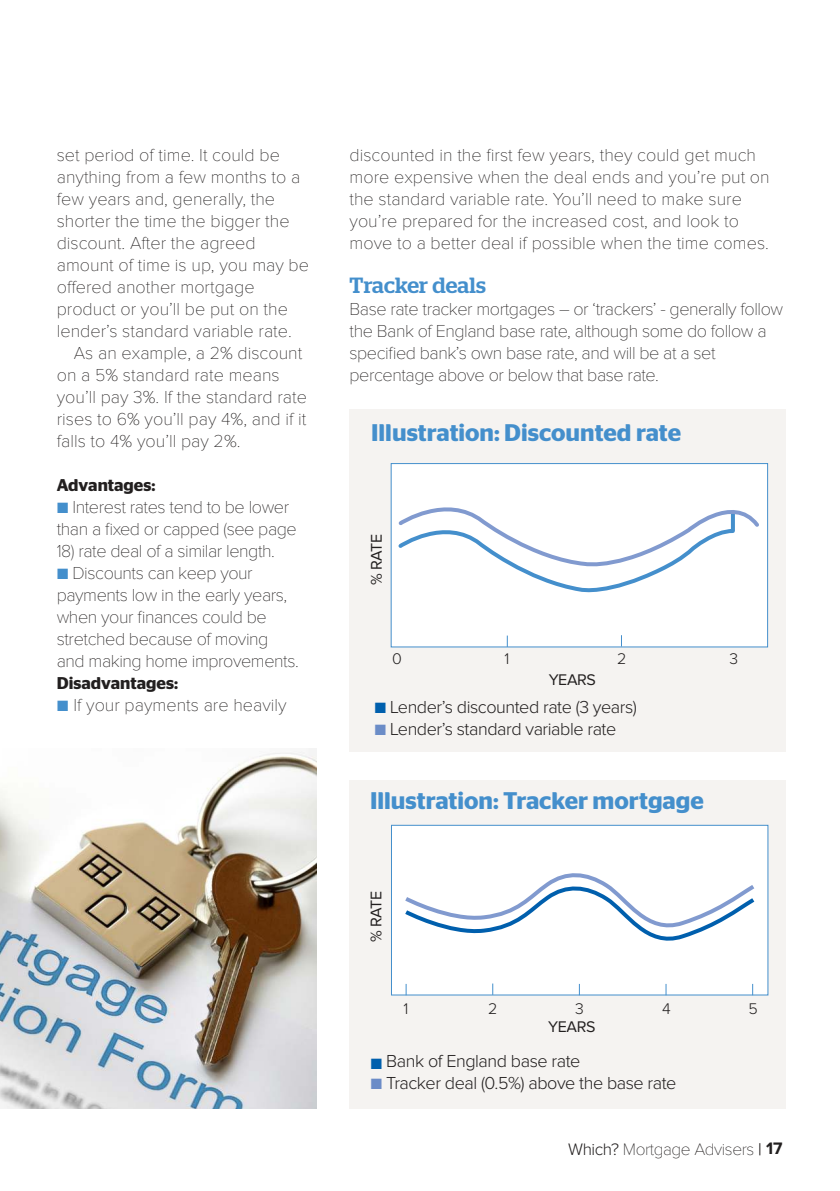
<style>
.page{position:relative;width:840px;height:1191px;background:#fff}
.page>*{position:absolute;margin:0;border:0;box-sizing:border-box;transform-origin:0 0}
.t1{font:600 24px "Stag Sans";color:#448fcc}
.t2{font:500 22px "Stag";letter-spacing:.005em;color:#448fcc}
.t3{font:100 18px/22px "Proxima Nova";color:#221f1f}
.t4{font:100 18px/22px "Proxima Nova";letter-spacing:-.025em;color:#221f1f}
.t5{font:300 18px "Proxima Nova";letter-spacing:-.025em;color:#221f1f}
.t6{font:100 17.2px "Proxima Nova";letter-spacing:-.025em;color:#221f1f}
.t7{font:600 17px "Stag Sans";color:#221f1f}
.t8{font:16px "Proxima Nova";letter-spacing:-.025em;color:#221f1f}
.t9{font:300 16px "Proxima Nova";color:#221f1f}
.s1{font-weight:700;color:#448fcc}
.s2{font-weight:700;color:#005fad}
.s3{font-weight:700;color:#6b8cc7}
.s4{font-weight:300}
.s5{font-weight:400}
.s6{font-weight:700}
</style>
<div class="page">
<div style="left:349px;top:780px;width:437px;height:328px;background:#f5f3f1"></div>
<div style="left:391px;top:825px;width:376px;height:170px;background:#fff"></div>
<div style="left:391px;top:824px;width:377px;height:171px;border:1px solid #448fcc"></div>
<svg style="left:492px;top:983px;width:1px;height:12px"></svg>
<svg style="left:405px;top:873px;width:350px;height:68px"></svg>
<div style="left:349px;top:410px;width:437px;height:342px;background:#f5f3f1"></div>
<div style="left:391px;top:463px;width:376px;height:184px;background:#fff"></div>
<div style="left:390px;top:463px;width:377px;height:184px;border:1px solid #448fcc"></div>
<svg style="left:398px;top:507px;width:361px;height:86px"></svg>
<svg style="left:506px;top:635px;width:1px;height:12px"></svg>
<img style="left:0;top:749px;width:316px;height:359px">
<p class="t3" style="left:57px;top:145px;width:224px">set period of time. It could be</p>
<p class="t3" style="left:57px;top:167px;width:245px">anything from a few months to a</p>
<p class="t3" style="left:57px;top:189px;width:220px">few years and, generally, the</p>
<p class="t3" style="left:57px;top:211px;width:234px">shorter the time the bigger the</p>
<p class="t3" style="left:57px;top:233px;width:200px">discount. After the agreed</p>
<p class="t3" style="left:57px;top:255px;width:254px">amount of time is up, you may be</p>
<p class="t3" style="left:57px;top:277px;width:199px">offered another mortgage</p>
<p class="t3" style="left:57px;top:299px;width:232px">product or you’ll be put on the</p>
<p class="t3" style="left:57px;top:321px;width:236px">lender’s standard variable rate.</p>
<p class="t3" style="left:74px;top:343px;width:230px">As an example, a 2% discount</p>
<p class="t3" style="left:57px;top:365px;width:224px">on a 5% standard rate means</p>
<p class="t3" style="left:57px;top:387px;width:252px">you’ll pay 3%. If the standard rate</p>
<p class="t3" style="left:57px;top:409px;width:251px">rises to 6% you’ll pay 4%, and if it</p>
<p class="t3" style="left:57px;top:431px;width:185px">falls to 4% you’ll pay 2%.</p>
<p class="t7" style="left:57px;top:478px;width:100px">Advantages:</p>
<p class="t4" style="left:57px;top:497px;width:241px"><span class="s1">■</span> Interest rates tend to be lower than a fixed or capped (see page</p>
<p class="t4" style="left:57px;top:541px;width:220px">18) rate deal of a similar length.</p>
<p class="t4" style="left:57px;top:563px;width:243px"><span class="s1">■</span> Discounts can keep your payments low in the early years, when your finances could be stretched because of moving and making home improvements.</p>
<p class="t7" style="left:57px;top:676px;width:123px">Disadvantages:</p>
<p class="t3" style="left:57px;top:695px;width:231px"><span class="s1">■</span> If your payments are heavily</p>
<p class="t3" style="left:349px;top:145px;width:421px">discounted in the first few years, they could get much more expensive when the deal ends and you’re put on the standard variable rate. You’ll need to make sure you’re prepared for the increased cost, and look to move to a better deal if possible when the time comes.</p>
<p class="t2" style="left:349px;top:277px;width:138px">Tracker deals</p>
<p class="t4" style="left:349px;top:299px;width:435px">Base rate tracker mortgages – or ‘trackers’ - generally follow the Bank of England base rate, although some do follow a specified bank’s own base rate, and will be at a set percentage above or below that base rate.</p>
<h1 class="t1" style="left:371px;top:423px;width:311px">Illustration: Discounted rate</h1>
<p class="t8" style="left:369px;top:585px;width:53px;rotate:-90deg">% RATE</p>
<p class="t9" style="left:392px;top:651px;width:11px">0</p>
<p class="t9" style="left:504px;top:651px;width:6px">1</p>
<p class="t9" style="left:616px;top:651px;width:11px">2</p>
<p class="t9" style="left:729px;top:651px;width:10px">3</p>
<p class="t8" style="left:548px;top:673px;width:49px">YEARS</p>
<p class="t5" style="left:374px;top:699px;width:264px"><span class="s2">■</span> Lender’s discounted rate (3 years)</p>
<p class="t5" style="left:374px;top:721px;width:243px"><span class="s3">■</span> Lender’s standard variable rate</p>
<h1 class="t1" style="left:370px;top:791px;width:335px">Illustration: Tracker mortgage</h1>
<p class="t8" style="left:369px;top:942px;width:53px;rotate:-90deg">% RATE</p>
<p class="t9" style="left:403px;top:1002px;width:6px">1</p>
<p class="t9" style="left:488px;top:1002px;width:11px">2</p>
<p class="t9" style="left:575px;top:1002px;width:10px">3</p>
<p class="t9" style="left:661px;top:1002px;width:10px">4</p>
<p class="t9" style="left:748px;top:1002px;width:11px">5</p>
<p class="t8" style="left:548px;top:1019px;width:49px">YEARS</p>
<p class="t5" style="left:370px;top:1053px;width:211px"><span class="s2">■</span> Bank of England base rate</p>
<p class="t5" style="left:370px;top:1075px;width:307px"><span class="s3">■</span> Tracker deal (0.5%) above the base rate</p>
<p class="t6" style="left:568px;top:1141px;width:215px"><span class="s4">Which?</span> Mortgage Advisers <span class="s5">|</span> <span class="s6">17</span></p>
</div>
